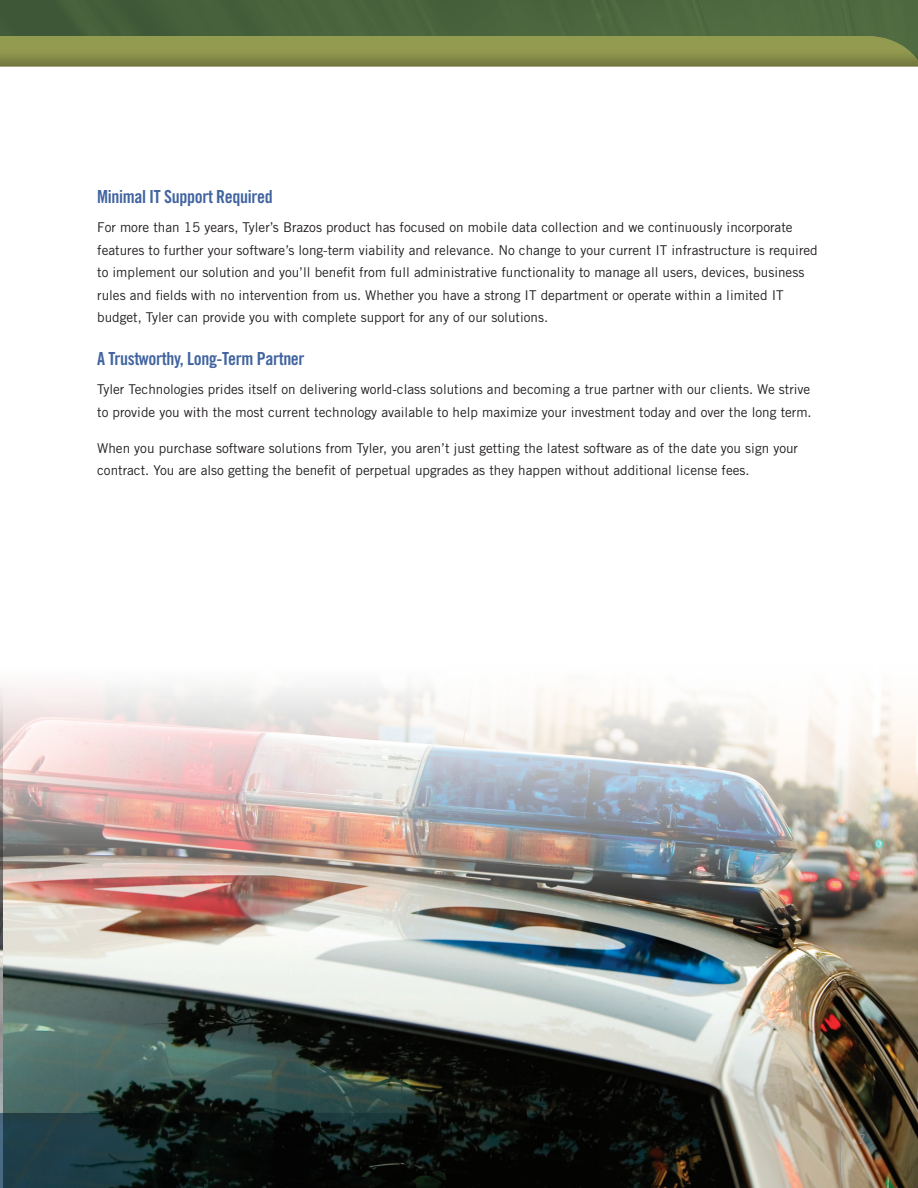
<style>
.page{position:relative;width:918px;height:1188px;background:#fff}
.page>*{position:absolute;margin:0;border:0;box-sizing:border-box;transform-origin:0 0}
.Small_text{font:18px "Trade Gothic Bold Cond Twenty";letter-spacing:-.02em;color:#4265a0}
.Small_text-2{font:13.5px/22.5px "Trade Gothic";color:#231f20}
.t1{font:300 13.5px "Trade Gothic";color:#939598}
</style>
<div class="page">
<img style="left:2px;top:686px;width:916px;height:369px">
<img style="left:0;top:686px;width:2px;height:369px">
<div style="left:0;top:0;width:918px;height:68px;background:#231f20;opacity:.26"></div>
<div style="left:0;top:1055px;width:918px;height:133px;background:#231f20;opacity:.26"></div>
<hr style="left:840px;top:1127px;width:1px;height:61px;background:#939598">
<p class="Small_text" style="left:97px;top:185px;width:177px">Minimal IT Support Required</p>
<p class="Small_text-2" style="left:97px;top:216px;width:722px">For more than 15 years, Tyler’s Brazos product has focused on mobile data collection and we continuously incorporate features to further your software’s long-term viability and relevance. No change to your current IT infrastructure is required to implement our solution and you’ll benefit from full administrative functionality to manage all users, devices, business rules and fields with no intervention from us. Whether you have a strong IT department or operate within a limited IT budget, Tyler can provide you with complete support for any of our solutions.</p>
<p class="Small_text" style="left:97px;top:347px;width:209px">A Trustworthy, Long-Term Partner</p>
<p class="Small_text-2" style="left:97px;top:378px;width:716px">Tyler Technologies prides itself on delivering world-class solutions and becoming a true partner with our clients. We strive to provide you with the most current technology available to help maximize your investment today and over the long term.</p>
<p class="Small_text-2" style="left:97px;top:436px;width:702px">When you purchase software solutions from Tyler, you aren’t just getting the latest software as of the date you sign your contract. You are also getting the benefit of perpetual upgrades as they happen without additional license fees.</p>
<p class="t1" style="left:858px;top:1131px;width:9px">7</p>
</div>
